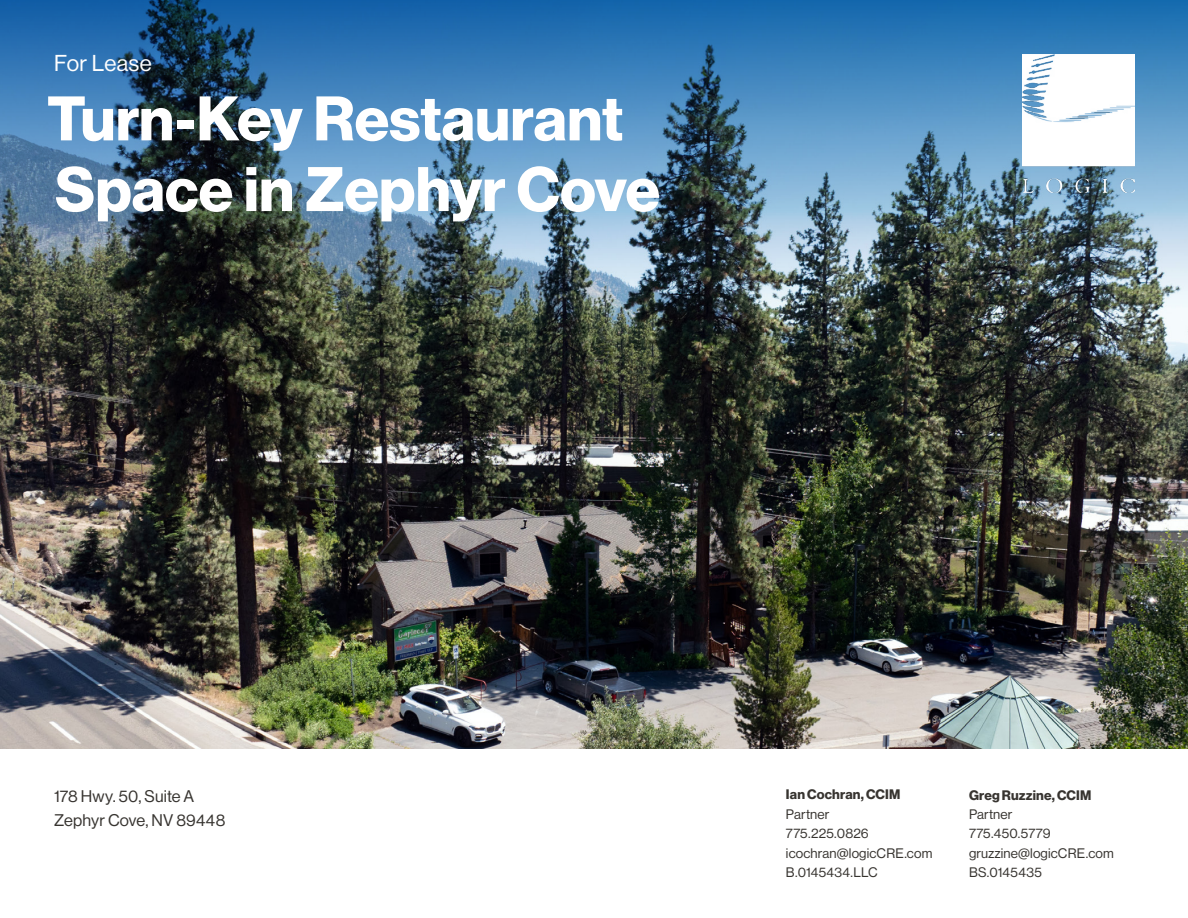
<style>
.page{position:relative;width:1188px;height:918px;background:#fff}
.page>*{position:absolute;margin:0;border:0;box-sizing:border-box;transform-origin:0 0}
.t1{font:61.5px/70.7px "N Haas Grotesk DS Pro 75 Bd";color:#fff}
.t2{font:22.5px "N Haas Grotesk DS Pro 55 Rg";letter-spacing:.015em;color:#fff}
.t3{font:16.5px/24px "N Haas Grotesk DS Pro 55 Rg";letter-spacing:.01em;color:#373430}
.t4{font:13.5px/19.5px "N Haas Grotesk DS Pro 55 Rg";letter-spacing:.01em;color:#373430}
.t5{font:13.5px "N Haas Grotesk DS Pro 75 Bd";letter-spacing:.01em;color:#373430}
</style>
<div class="page">
<img style="left:0;top:363px;width:1188px;height:386px">
<img style="left:0;top:0;width:1188px;height:363px">
<img style="left:1022px;top:54px;width:112px;height:138px">
<h2 class="t2" style="left:54px;top:51px;width:99px">For Lease</h2>
<h1 class="t1" style="left:47px;top:84px;width:614px">Turn-Key Restaurant<br>Space in Zephyr Cove</h1>
<p class="t5" style="left:786px;top:787px;width:116px">Ian Cochran, CCIM</p>
<p class="t4" style="left:786px;top:805px;width:148px">Partner<br>775.225.0826 icochran@logicCRE.com<br>B.0145434.LLC</p>
<p class="t3" style="left:54px;top:784px;width:173px">178 Hwy. 50, Suite A<br>Zephyr Cove, NV 89448</p>
<p class="t5" style="left:969px;top:787px;width:124px">Greg Ruzzine, CCIM</p>
<p class="t4" style="left:969px;top:805px;width:146px">Partner<br>775.450.5779 gruzzine@logicCRE.com<br>BS.0145435</p>
</div>
